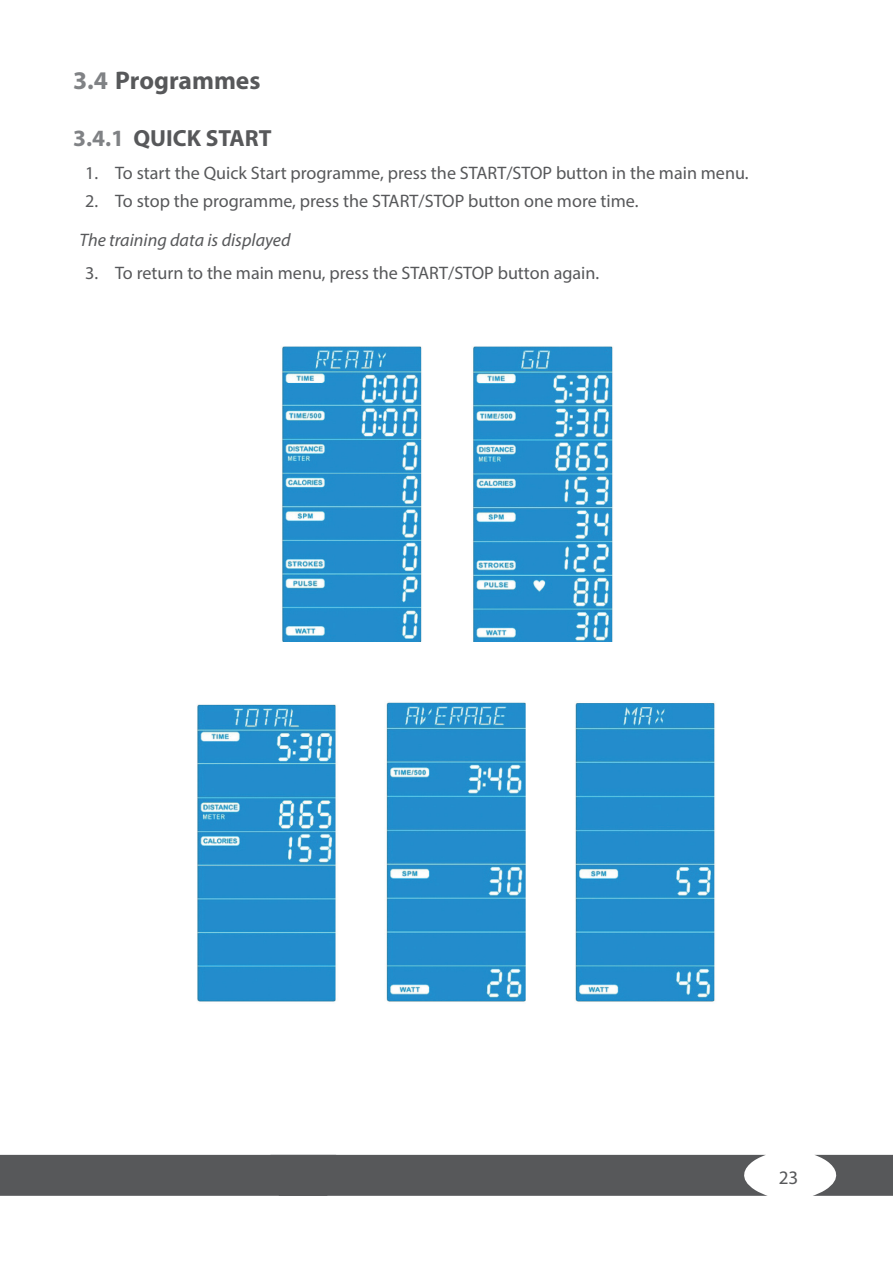
<style>
.page{position:relative;width:893px;height:1263px;background:#fff}
.page>*{position:absolute;margin:0;border:0;box-sizing:border-box;transform-origin:0 0}
.t1{font:700 25.5px "Myriad Pro";color:#57585a}
.t2{font:700 23.4px "Myriad Pro";color:#57585a}
.t3{font:19.2px "Myriad Pro";color:#57585a}
.t4{font:18.15px "Myriad Pro";color:#57585a}
.t5{font:italic 18.15px "Myriad Pro";color:#57585a}
.s1{color:#808285}
</style>
<div class="page">
<img style="left:282px;top:346px;width:331px;height:295px">
<img style="left:197px;top:702px;width:518px;height:300px">
<svg style="left:813px;top:1155px;width:80px;height:41px"></svg>
<div style="left:0;top:1155px;width:768px;height:41px;background:#57585a"></div>
<h1 class="t1" style="left:73px;top:64px;width:189px"><span class="s1">3.4</span> Programmes</h1>
<p class="t2" style="left:73px;top:123px;width:200px"><span class="s1">3.4.1</span> QUICK START</p>
<p class="t4" style="left:85px;top:162px;width:665px">1. To start the Quick Start programme, press the START/STOP button in the main menu.</p>
<p class="t4" style="left:85px;top:189px;width:555px">2. To stop the programme, press the START/STOP button one more time.</p>
<p class="t5" style="left:79px;top:229px;width:213px">The training data is displayed</p>
<p class="t4" style="left:85px;top:262px;width:516px">3. To return to the main menu, press the START/STOP button again.</p>
<p class="t3" style="left:779px;top:1166px;width:21px">23</p>
</div>
